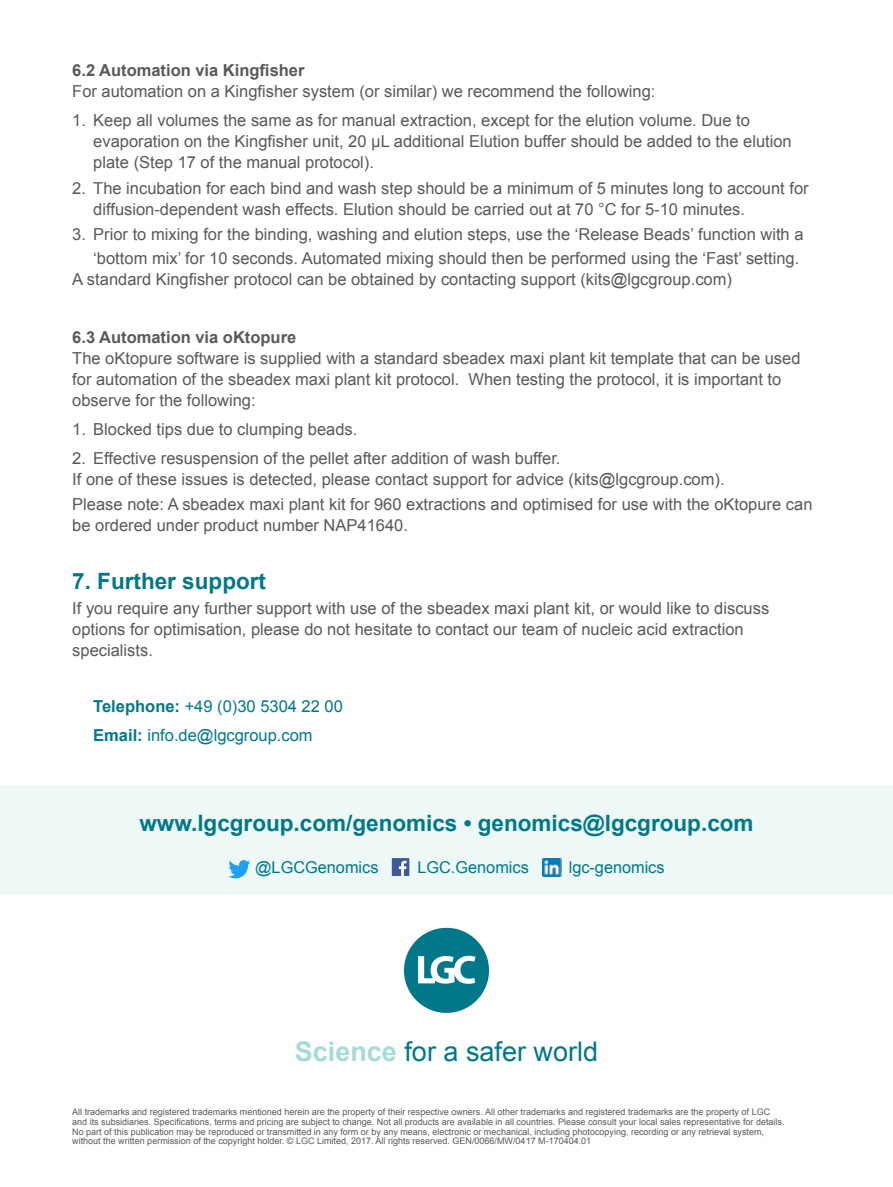
<style>
.page{position:relative;width:893px;height:1187px;background:#fff}
.page>*{position:absolute;margin:0;border:0;box-sizing:border-box;transform-origin:0 0}
.t1{font:27px "Arial";color:#00788a}
.t2{font:700 22.5px "Arial";color:#00788a}
.t3{font:16.5px/21px "Arial";color:#58595b}
.t4{font:16.5px/28.2px "Arial";color:#00788a}
.t5{font:700 16.5px "Arial";color:#58595b}
.t6{font:16.35px "Arial";color:#00788a}
.t7{font:9px/9.8px "Arial";color:#58595b}
.s1{font-weight:700}
.s2{font-weight:700;color:#a6dbdb}
</style>
<div class="page">
<svg style="left:404px;top:927px;width:85px;height:85px"></svg>
<div style="left:0;top:784px;width:893px;height:110px;background:#eef8f6"></div>
<svg style="left:228px;top:860px;width:22px;height:18px"></svg>
<div style="left:392px;top:858px;width:17px;height:18px;background:#3d5a98"></div>
<svg style="left:399px;top:860px;width:8px;height:16px"></svg>
<img style="left:543px;top:858px;width:19px;height:18px">
<p class="t5" style="left:72px;top:59px;width:234px">6.2 Automation via Kingfisher</p>
<p class="t3" style="left:72px;top:81px;width:585px">For automation on a Kingfisher system (or similar) we recommend the following:</p>
<p class="t3" style="left:93px;top:110px;width:700px;text-indent:-21px">1. Keep all volumes the same as for manual extraction, except for the elution volume. Due to evaporation on the Kingfisher unit, 20 µL additional Elution buffer should be added to the elution plate (Step 17 of the manual protocol).</p>
<p class="t3" style="left:93px;top:177px;width:717px;text-indent:-21px">2. The incubation for each bind and wash step should be a minimum of 5 minutes long to account for diffusion-dependent wash effects. Elution should be carried out at 70 °C for 5-10 minutes.</p>
<p class="t3" style="left:72px;top:222px;width:733px;line-height:24px;text-align:right">3. Prior to mixing for the binding, washing and elution steps, use the ‘Release Beads’ function with a ‘bottom mix’ for 10 seconds. Automated mixing should then be performed using the ‘Fast’ setting.</p>
<p class="t3" style="left:72px;top:269px;width:661px">A standard Kingfisher protocol can be obtained by contacting support (kits@lgcgroup.com)</p>
<p class="t5" style="left:72px;top:326px;width:226px">6.3 Automation via oKtopure</p>
<p class="t3" style="left:72px;top:347px;width:730px">The oKtopure software is supplied with a standard sbeadex maxi plant kit template that can be used for automation of the sbeadex maxi plant kit protocol. When testing the protocol, it is important to observe for the following:</p>
<p class="t3" style="left:72px;top:419px;width:287px">1. Blocked tips due to clumping beads.</p>
<p class="t3" style="left:72px;top:447px;width:654px">2. Effective resuspension of the pellet after addition of wash buffer.<br>If one of these issues is detected, please contact support for advice (kits@lgcgroup.com).</p>
<p class="t3" style="left:72px;top:493px;width:742px">Please note: A sbeadex maxi plant kit for 960 extractions and optimised for use with the oKtopure can be ordered under product number NAP41640.</p>
<h2 class="t2" style="left:72px;top:565px;width:195px">7. Further support</h2>
<p class="t3" style="left:72px;top:597px;width:698px">If you require any further support with use of the sbeadex maxi plant kit, or would like to discuss options for optimisation, please do not hesitate to contact our team of nucleic acid extraction specialists.</p>
<p class="t4" style="left:93px;top:692px;width:251px"><span class="s1">Telephone:</span> +49 (0)30 5304 22 00<br><span class="s1">Email:</span> info.de@lgcgroup.com</p>
<h2 class="t2" style="left:139px;top:807px;width:616px">www.lgcgroup.com/genomics • genomics@lgcgroup.com</h2>
<p class="t6" style="left:255px;top:856px;width:125px">@LGCGenomics</p>
<p class="t6" style="left:417px;top:856px;width:113px">LGC.Genomics</p>
<p class="t6" style="left:569px;top:856px;width:97px">lgc-genomics</p>
<h1 class="t1" style="left:295px;top:1033px;width:305px"><span class="s2">Science</span> for a safer world</h1>
<p class="t7" style="left:72px;top:1107px;width:714px">All trademarks and registered trademarks mentioned herein are the property of their respective owners. All other trademarks and registered trademarks are the property of LGC and its subsidiaries. Specifications, terms and pricing are subject to change. Not all products are available in all countries. Please consult your local sales representative for details.<br>No part of this publication may be reproduced or transmitted in any form or by any means, electronic or mechanical, including photocopying, recording or any retrieval system, without the written permission of the copyright holder. © LGC Limited, 2017. All rights reserved. GEN/0066/MW/0417 M-170404.01</p>
</div>
